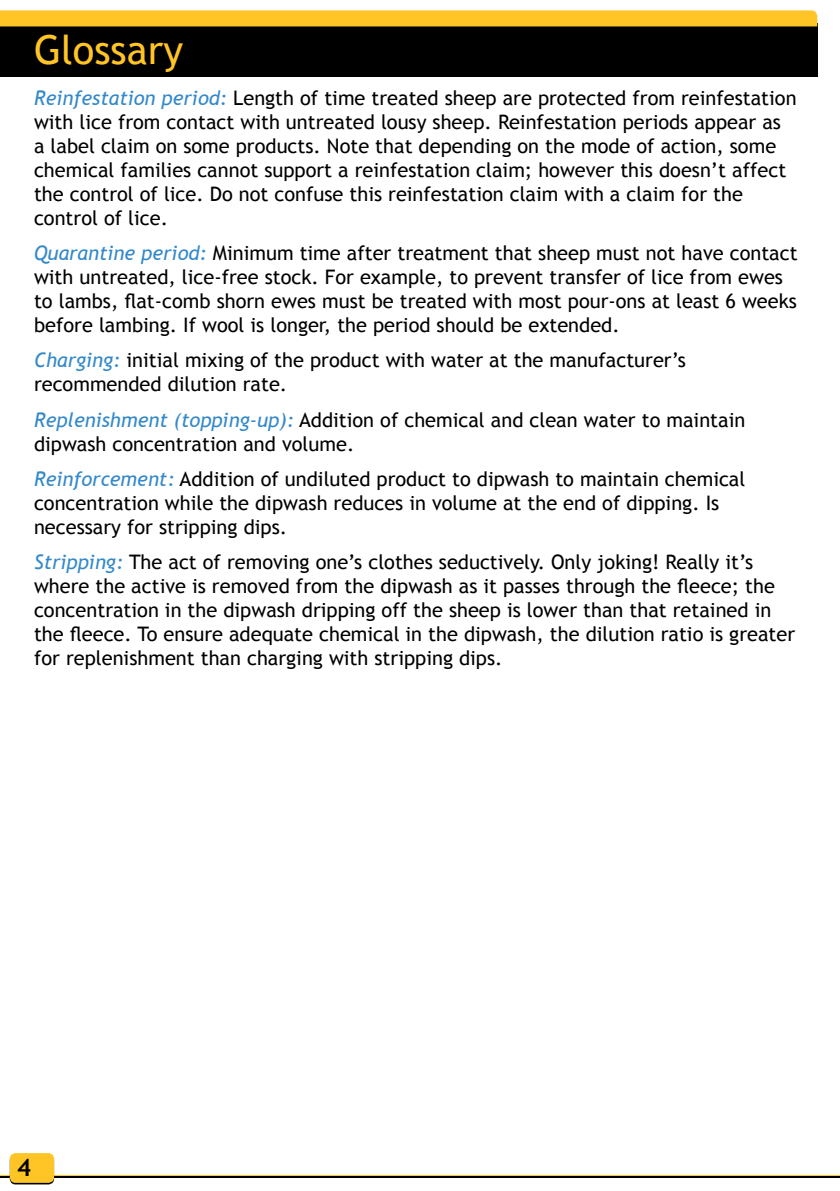
<style>
.page{position:relative;width:840px;height:1191px;background:#fff}
.page>*{position:absolute;margin:0;border:0;box-sizing:border-box;transform-origin:0 0}
.t1{font:40px "Trebuchet MS";color:#ffc425}
.t2{font:700 24px "Trebuchet MS";color:#000}
.t3{font:20px/24px "Trebuchet MS";color:#000}
.s1{font-style:italic;color:#3489c9}
</style>
<div class="page">
<hr style="left:0;top:1176px;width:839px;height:1px;background:#000">
<svg style="left:0;top:1175px;width:839px;height:1px"></svg>
<svg style="left:10px;top:1154px;width:44px;height:30px"></svg>
<div style="left:10px;top:1153px;width:44px;height:29px;background:#ffc425;border-radius:6px"></div>
<hr style="left:839px;top:23px;width:1px;height:53px;background:#000">
<hr style="left:839px;top:322px;width:1px;height:53px;background:#000">
<div style="left:0;top:23px;width:816px;height:53px;background:#000"></div>
<div style="left:0;top:10px;width:816px;height:16px;background:#ffc425"></div>
<h1 class="t1" style="left:34px;top:26px;width:151px">Glossary</h1>
<p class="t3" style="left:34px;top:86px;width:763px"><span class="s1">Reinfestation period:</span> Length of time treated sheep are protected from reinfestation with lice from contact with untreated lousy sheep. Reinfestation periods appear as<br>a label claim on some products. Note that depending on the mode of action, some chemical families cannot support a reinfestation claim; however this doesn’t affect the control of lice. Do not confuse this reinfestation claim with a claim for the control of lice.</p>
<p class="t3" style="left:34px;top:241px;width:764px"><span class="s1">Quarantine period:</span> Minimum time after treatment that sheep must not have contact with untreated, lice-free stock. For example, to prevent transfer of lice from ewes to lambs, flat-comb shorn ewes must be treated with most pour-ons at least 6 weeks before lambing. If wool is longer, the period should be extended.</p>
<p class="t3" style="left:34px;top:348px;width:653px"><span class="s1">Charging:</span> initial mixing of the product with water at the manufacturer’s recommended dilution rate.</p>
<p class="t3" style="left:34px;top:408px;width:712px"><span class="s1">Replenishment (topping-up):</span> Addition of chemical and clean water to maintain dipwash concentration and volume.</p>
<p class="t3" style="left:34px;top:467px;width:712px"><span class="s1">Reinforcement:</span> Addition of undiluted product to dipwash to maintain chemical concentration while the dipwash reduces in volume at the end of dipping. Is necessary for stripping dips.</p>
<p class="t3" style="left:34px;top:550px;width:762px"><span class="s1">Stripping:</span> The act of removing one’s clothes seductively. Only joking! Really it’s where the active is removed from the dipwash as it passes through the fleece; the concentration in the dipwash dripping off the sheep is lower than that retained in the fleece. To ensure adequate chemical in the dipwash, the dilution ratio is greater for replenishment than charging with stripping dips.</p>
<p class="t2" style="left:17px;top:1152px;width:16px">4</p>
</div>
